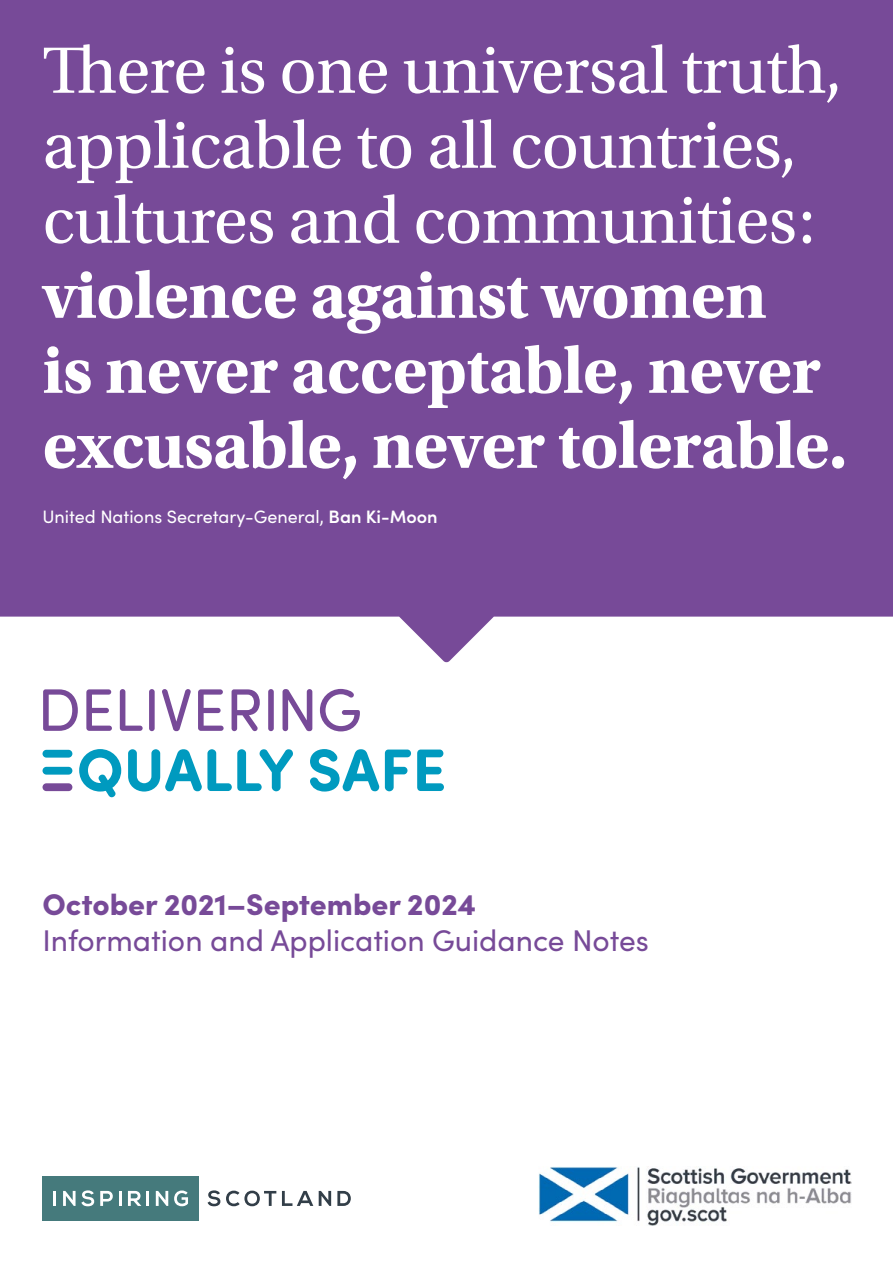
<style>
.page{position:relative;width:893px;height:1263px;background:#fff}
.page>*{position:absolute;margin:0;border:0;box-sizing:border-box;transform-origin:0 0}
.t1{font:69px/75px "Utopia Std";letter-spacing:-.01em;color:#fff}
.t2{font:700 69px/75px "Utopia Std";letter-spacing:-.01em;color:#fff}
.t3{font:30px "Sofia Pro";color:#774a98}
.t4{font:900 30px "Sofia Pro";color:#774a98}
.t5{font:18px "Sofia Pro";color:#fff}
.s1{font-weight:600}
</style>
<div class="page">
<div style="left:0;top:0;width:893px;height:663px;background:#774a98"></div>
<img style="left:538px;top:1166px;width:314px;height:60px">
<div style="left:43px;top:1176px;width:156px;height:44px;background:#457a7c"></div>
<svg style="left:54px;top:1191px;width:2px;height:15px"></svg>
<svg style="left:63px;top:1190px;width:31px;height:16px"></svg>
<svg style="left:100px;top:1191px;width:21px;height:15px"></svg>
<svg style="left:128px;top:1191px;width:13px;height:15px"></svg>
<hr style="left:146px;top:1191px;width:3px;height:15px;background:#fff">
<svg style="left:156px;top:1191px;width:12px;height:15px"></svg>
<svg style="left:174px;top:1190px;width:14px;height:16px"></svg>
<svg style="left:208px;top:1190px;width:12px;height:16px"></svg>
<svg style="left:226px;top:1190px;width:50px;height:16px"></svg>
<svg style="left:282px;top:1191px;width:31px;height:15px"></svg>
<svg style="left:319px;top:1191px;width:12px;height:15px"></svg>
<svg style="left:337px;top:1191px;width:14px;height:15px"></svg>
<div style="left:43px;top:750px;width:29px;height:8px;background:#009abf;border-radius:4px"></div>
<svg style="left:43px;top:689px;width:35px;height:42px"></svg>
<svg style="left:86px;top:689px;width:26px;height:42px"></svg>
<svg style="left:120px;top:689px;width:23px;height:42px"></svg>
<div style="left:149px;top:689px;width:6px;height:42px;background:#774a98;border-radius:3px"></div>
<svg style="left:162px;top:689px;width:29px;height:42px"></svg>
<svg style="left:198px;top:689px;width:26px;height:42px"></svg>
<svg style="left:232px;top:689px;width:28px;height:42px"></svg>
<div style="left:268px;top:689px;width:6px;height:42px;background:#774a98;border-radius:3px"></div>
<svg style="left:283px;top:689px;width:29px;height:42px"></svg>
<svg style="left:320px;top:689px;width:40px;height:42px"></svg>
<svg style="left:79px;top:749px;width:42px;height:49px"></svg>
<svg style="left:128px;top:749px;width:165px;height:43px"></svg>
<svg style="left:310px;top:749px;width:101px;height:43px"></svg>
<svg style="left:417px;top:749px;width:27px;height:42px"></svg>
<div style="left:43px;top:767px;width:29px;height:8px;background:#009abf;border-radius:4px"></div>
<div style="left:43px;top:783px;width:29px;height:8px;background:#774a98;border-radius:4px"></div>
<p class="t1" style="left:43px;top:34px;width:801px">There is one universal truth, applicable to all countries, cultures and communities:</p>
<p class="t2" style="left:43px;top:258px;width:806px">violence against women<br>is never acceptable, never excusable, never tolerable.</p>
<p class="t5" style="left:43px;top:504px;width:397px">United Nations Secretary-General, <span class="s1">Ban Ki-Moon</span></p>
<p class="t4" style="left:43px;top:881px;width:435px">October 2021–September 2024</p>
<p class="t3" style="left:43px;top:918px;width:608px">Information and Application Guidance Notes</p>
</div>
